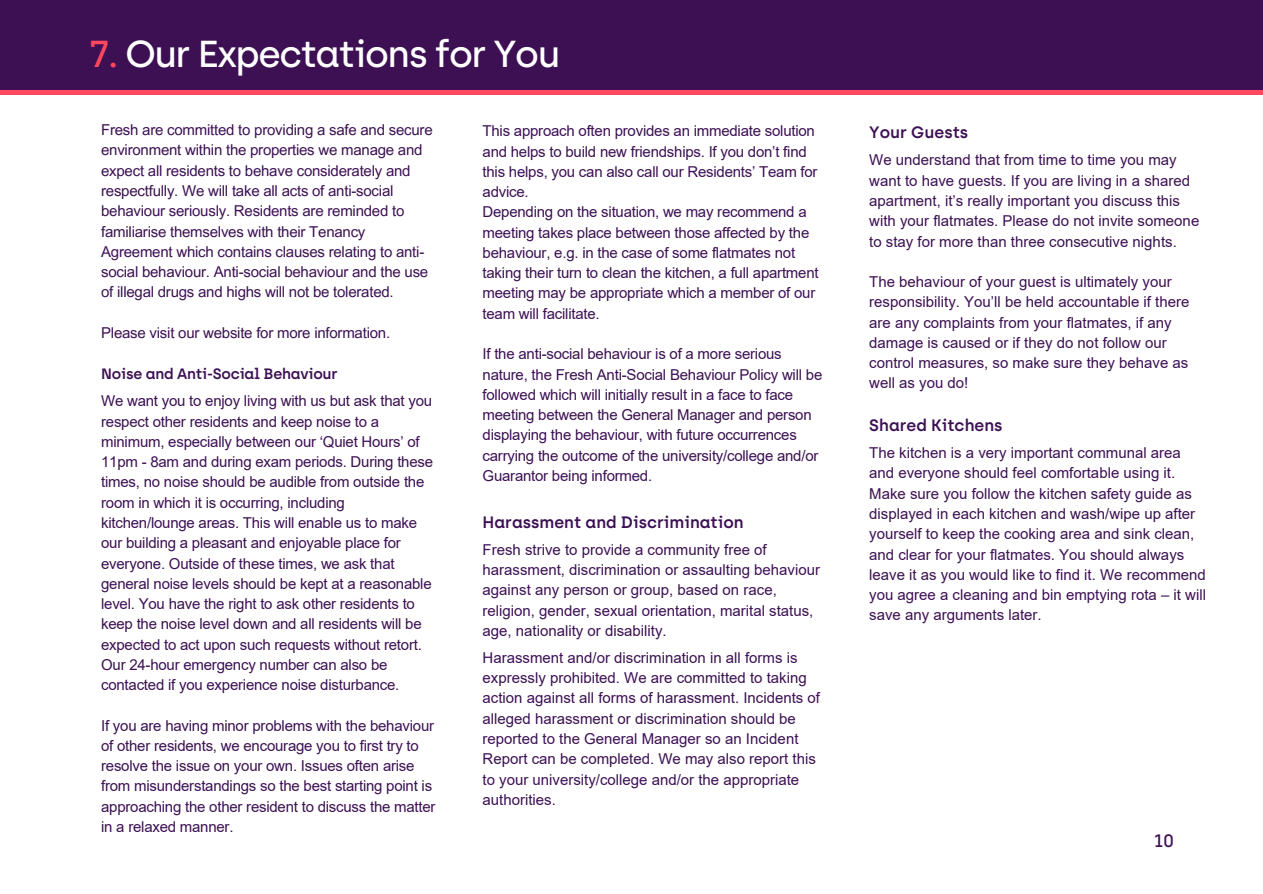
<style>
.page{position:relative;width:1263px;height:894px;background:#fff}
.page>*{position:absolute;margin:0;border:0;box-sizing:border-box;transform-origin:0 0}
.t1{font:500 37.5px "Archia";letter-spacing:-.04em;color:#fff}
.t2{font:500 18px "Archia";color:#3c1053}
.t3{font:600 16.5px "Archia";color:#3c1053}
.t4{font:15px/20.2px "Arial";letter-spacing:-.015em;color:#3c1053}
.t5{font:15px/20.2px "Arial MT Pro";letter-spacing:-.015em;color:#3c1053}
.t6{font:600 15px "Archia";letter-spacing:-.015em;color:#3c1053}
.s1{color:#ff485e}
</style>
<div class="page">
<div style="left:0;top:0;width:1263px;height:93px;background:#3c1053"></div>
<hr style="left:0;top:91px;width:1263px;height:4px;background:#ff485e">
<p class="t1" style="left:89px;top:31px;width:472px"><span class="s1">7.</span> Our Expectations for You</p>
<p class="t5" style="left:101px;top:122px;width:333px">Fresh are committed to providing a safe and secure environment within the properties we manage and expect all residents to behave considerately and respectfully. We will take all acts of anti-social behaviour seriously. Residents are reminded to familiarise themselves with their Tenancy Agreement which contains clauses relating to anti&shy;social behaviour. Anti-social behaviour and the use of illegal drugs and highs will not be tolerated.</p>
<h2 class="t5" style="left:101px;top:324px;width:291px">Please visit our website for more information.</h2>
<h2 class="t6" style="left:101px;top:365px;width:238px">Noise and Anti-Social Behaviour</h2>
<p class="t4" style="left:101px;top:391px;width:333px">We want you to enjoy living with us but ask that you respect other residents and keep noise to a minimum, especially between our ‘Quiet Hours’ of 11pm - 8am and during exam periods. During these times, no noise should be audible from outside the room in which it is occurring, including kitchen/lounge areas. This will enable us to make our building a pleasant and enjoyable place for everyone. Outside of these times, we ask that general noise levels should be kept at a reasonable level. You have the right to ask other residents to keep the noise level down and all residents will be expected to act upon such requests without retort.<br>Our 24-hour emergency number can also be contacted if you experience noise disturbance.</p>
<p class="t4" style="left:101px;top:715px;width:336px">If you are having minor problems with the behaviour of other residents, we encourage you to first try to resolve the issue on your own. Issues often arise from misunderstandings so the best starting point is approaching the other resident to discuss the matter in a relaxed manner.</p>
<h1 class="t4" style="left:483px;top:121px;width:336px">This approach often provides an immediate solution and helps to build new friendships. If you don’t find this helps, you can also call our Residents’ Team for advice.</h1>
<p class="t4" style="left:483px;top:202px;width:338px">Depending on the situation, we may recommend a meeting takes place between those affected by the behaviour, e.g. in the case of some flatmates not taking their turn to clean the kitchen, a full apartment meeting may be appropriate which a member of our team will facilitate.</p>
<p class="t4" style="left:483px;top:344px;width:341px">If the anti-social behaviour is of a more serious nature, the Fresh Anti-Social Behaviour Policy will be followed which will initially result in a face to face meeting between the General Manager and person displaying the behaviour, with future occurrences carrying the outcome of the university/college and/or Guarantor being informed.</p>
<p class="t3" style="left:483px;top:512px;width:263px">Harassment and Discrimination</p>
<p class="t4" style="left:483px;top:539px;width:339px">Fresh strive to provide a community free of harassment, discrimination or assaulting behaviour against any person or group, based on race, religion, gender, sexual orientation, marital status, age, nationality or disability.</p>
<h2 class="t4" style="left:483px;top:647px;width:339px">Harassment and/or discrimination in all forms is expressly prohibited. We are committed to taking action against all forms of harassment. Incidents of alleged harassment or discrimination should be reported to the General Manager so an Incident Report can be completed. We may also report this to your university/college and/or the appropriate authorities.</h2>
<p class="t3" style="left:869px;top:123px;width:101px">Your Guests</p>
<p class="t4" style="left:869px;top:150px;width:332px">We understand that from time to time you may want to have guests. If you are living in a shared apartment, it’s really important you discuss this with your flatmates. Please do not invite someone to stay for more than three consecutive nights.</p>
<h2 class="t4" style="left:869px;top:272px;width:322px">The behaviour of your guest is ultimately your responsibility. You’ll be held accountable if there are any complaints from your flatmates, if any damage is caused or if they do not follow our control measures, so make sure they behave as well as you do!</h2>
<p class="t3" style="left:869px;top:415px;width:135px">Shared Kitchens</p>
<p class="t4" style="left:869px;top:443px;width:338px">The kitchen is a very important communal area and everyone should feel comfortable using it.<br>Make sure you follow the kitchen safety guide as displayed in each kitchen and wash/wipe up after yourself to keep the cooking area and sink clean, and clear for your flatmates. You should always leave it as you would like to find it. We recommend you agree a cleaning and bin emptying rota – it will save any arguments later.</p>
<p class="t2" style="left:1154px;top:829px;width:22px">10</p>
</div>
